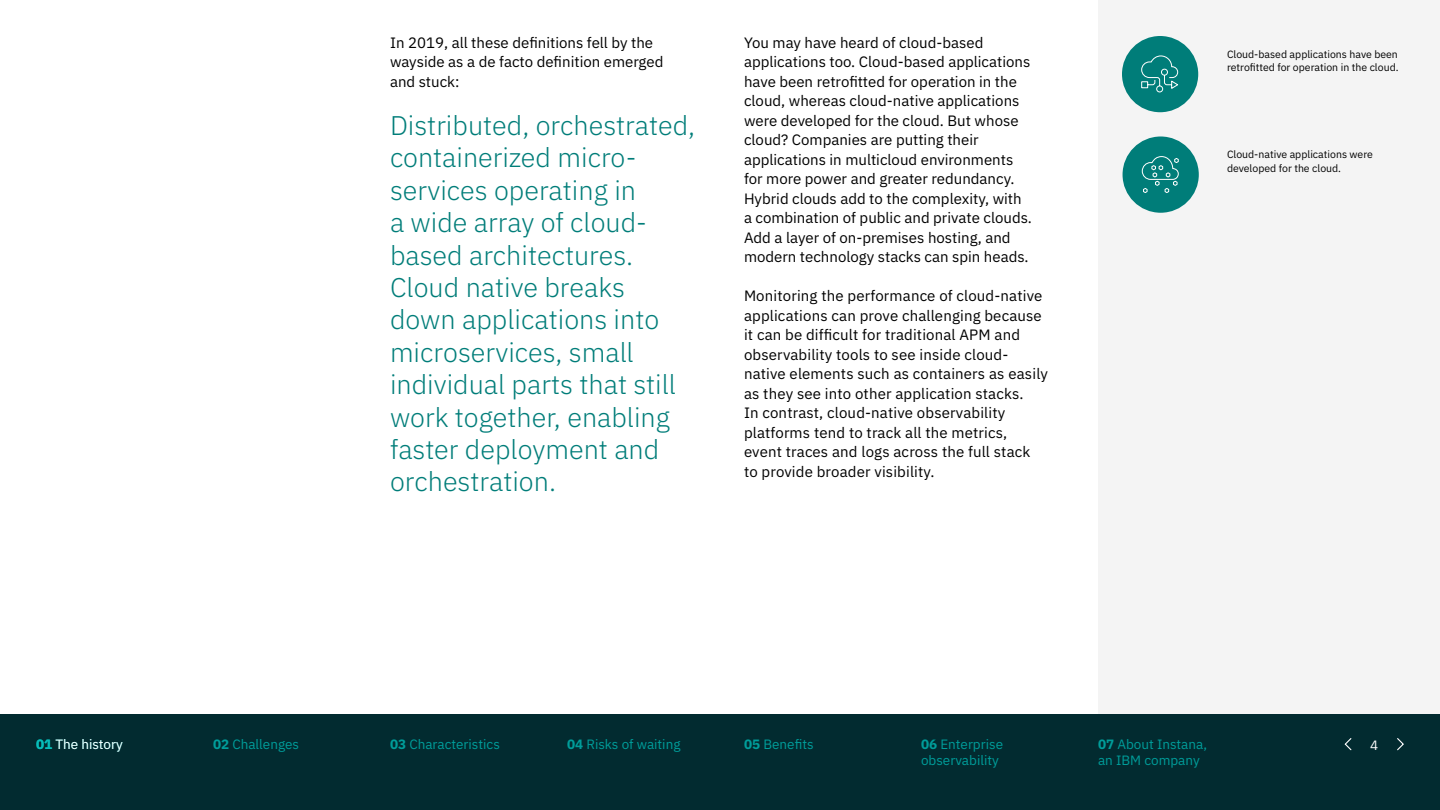
<style>
.page{position:relative;width:1440px;height:810px;background:#fff}
.page>*{position:absolute;margin:0;border:0;box-sizing:border-box;transform-origin:0 0}
.large_body_text{font:300 27px/32.4px "IBM Plex Sans";color:#007d79}
.Body_text{font:15px/19.5px "IBM Plex Sans";color:#000}
.t1{font:13.5px/16.5px "IBM Plex Sans";color:#009d9a}
.t2{font:13.5px "IBM Plex Sans";color:#fff}
.t3{font:10.5px/13.5px "IBM Plex Sans";color:#000}
.s1{font-weight:700;color:#08bdba}
.s2{font-weight:700}
</style>
<div class="page">
<div style="left:0;top:714px;width:1440px;height:96px;background:#022b30"></div>
<svg style="left:1344px;top:738px;width:8px;height:13px"></svg>
<svg style="left:1397px;top:738px;width:7px;height:13px"></svg>
<div style="left:1098px;top:0;width:342px;height:714px;background:#f4f4f4"></div>
<div style="left:1122px;top:36px;width:76px;height:76px;background:#007d79;border-radius:50%"></div>
<svg style="left:1141px;top:55px;width:38px;height:38px"></svg>
<div style="left:1123px;top:136px;width:76px;height:77px;background:#007d79;border-radius:50%"></div>
<svg style="left:1141px;top:156px;width:38px;height:37px"></svg>
<p class="Body_text" style="left:390px;top:31px;width:275px">In 2019, all these definitions fell by the wayside as a de facto definition emerged and stuck:</p>
<p class="large_body_text" style="left:390px;top:107px;width:307px">Distributed, orchestrated, containerized micro&shy;services operating in<br>a wide array of cloud&shy;based architectures.<br>Cloud native breaks down applications into microservices, small individual parts that still work together, enabling faster deployment and orchestration.</p>
<p class="Body_text" style="left:744px;top:31px;width:290px">You may have heard of cloud-based applications too. Cloud-based applications have been retrofitted for operation in the cloud, whereas cloud-native applications were developed for the cloud. But whose cloud? Companies are putting their applications in multicloud environments for more power and greater redundancy.<br>Hybrid clouds add to the complexity, with a combination of public and private clouds.<br>Add a layer of on-premises hosting, and modern technology stacks can spin heads.</p>
<p class="Body_text" style="left:744px;top:285px;width:305px">Monitoring the performance of cloud-native applications can prove challenging because it can be difficult for traditional APM and observability tools to see inside cloud&shy;native elements such as containers as easily as they see into other application stacks.<br>In contrast, cloud-native observability platforms tend to track all the metrics, event traces and logs across the full stack to provide broader visibility.</p>
<p class="t3" style="left:1227px;top:46px;width:173px">Cloud-based applications have been retrofitted for operation in the cloud.</p>
<p class="t3" style="left:1227px;top:147px;width:147px">Cloud-native applications were developed for the cloud.</p>
<p class="t2" style="left:36px;top:733px;width:88px"><span class="s1">01</span> The history</p>
<p class="t1" style="left:213px;top:734px;width:88px"><span class="s2">02</span> Challenges</p>
<p class="t1" style="left:567px;top:734px;width:115px"><span class="s2">04</span> Risks of waiting</p>
<p class="t1" style="left:744px;top:734px;width:71px"><span class="s2">05</span> Benefits</p>
<p class="t1" style="left:921px;top:734px;width:84px"><span class="s2">06</span> Enterprise observability</p>
<p class="t1" style="left:1098px;top:734px;width:111px"><span class="s2">07</span> About Instana, an IBM company</p>
<p class="t1" style="left:390px;top:734px;width:111px"><span class="s2">03</span> Characteristics</p>
<p class="t2" style="left:1370px;top:735px;width:10px">4</p>
</div>
